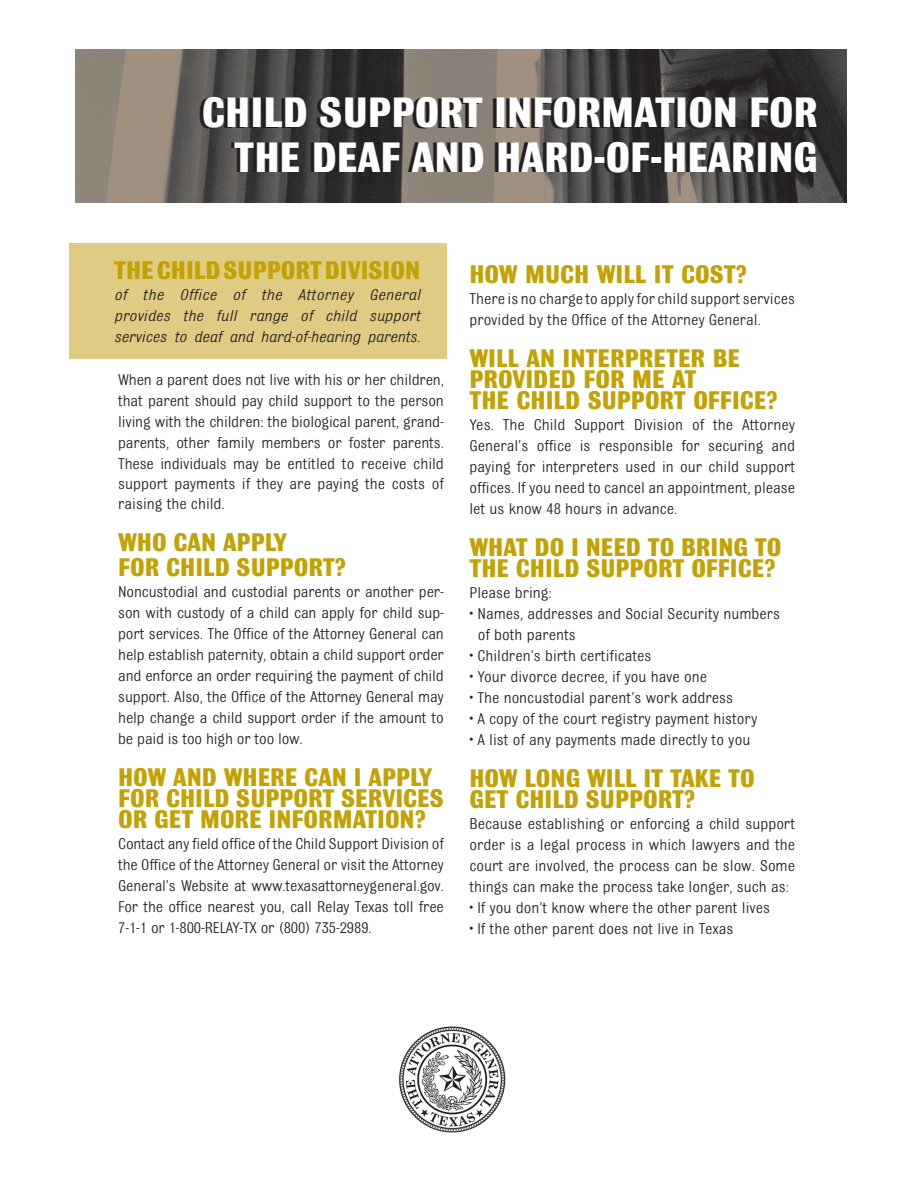
<style>
.page{position:relative;width:918px;height:1188px;background:#fff}
.page>*{position:absolute;margin:0;border:0;box-sizing:border-box;transform-origin:0 0}
.t1{font:700 45px "Bulldog";color:#fff}
.text_italic{font:700 27px/21px "Bulldog";color:#c2a205}
.text{font:700 27px "Bulldog";color:#c2a205}
.text-2{font:16.5px/21px "Bulldog";color:#231f20;text-align:justify}
.bullet{font:16.5px/21px "Bulldog";color:#231f20}
.text_italic-2{font:italic 16.5px/21px "Bulldog";color:#231f20;text-align:justify}
</style>
<div class="page">
<div style="left:69px;top:243px;width:378px;height:115px;background:#e0cb82"></div>
<img style="left:76px;top:50px;width:771px;height:153px">
<img style="left:399px;top:1026px;width:107px;height:107px">
<p class="t1" style="left:202px;top:90px;width:618px">CHILD SUPPORT INFORMATION FOR</p>
<p class="t1" style="left:234px;top:135px;width:585px">THE DEAF AND HARD-OF-HEARING</p>
<p class="text_italic" style="left:114px;top:259px;width:308px">THE CHILD SUPPORT DIVISION</p>
<p class="text_italic-2" style="left:114px;top:284px;width:308px">of the Office of the Attorney General provides the full range of child support services to deaf and hard-of-hearing parents.</p>
<p class="text-2" style="left:118px;top:369px;width:327px">When a parent does not live with his or her children, that parent should pay child support to the person living with the children: the biological parent, grand&shy;parents, other family members or foster parents.<br>These individuals may be entitled to receive child support payments if they are paying the costs of raising the child.</p>
<p class="text_italic" style="left:118px;top:531px;width:171px">WHO CAN APPLY</p>
<p class="text_italic" style="left:118px;top:557px;width:229px">FOR CHILD SUPPORT?</p>
<p class="text-2" style="left:118px;top:581px;width:327px">Noncustodial and custodial parents or another per&shy;son with custody of a child can apply for child sup&shy;port services. The Office of the Attorney General can help establish paternity, obtain a child support order and enforce an order requiring the payment of child support. Also, the Office of the Attorney General may help change a child support order if the amount to be paid is too high or too low.</p>
<p class="text_italic" style="left:118px;top:767px;width:327px">HOW AND WHERE CAN I APPLY<br>FOR CHILD SUPPORT SERVICES<br>OR GET MORE INFORMATION?</p>
<p class="text-2" style="left:118px;top:833px;width:327px">Contact any field office of the Child Support Division of the Office of the Attorney General or visit the Attorney General’s Website at www.texasattorneygeneral.gov.<br>For the office nearest you, call Relay Texas toll free 7-1-1 or 1-800-RELAY-TX or (800) 735-2989.</p>
<p class="text" style="left:469px;top:260px;width:279px">HOW MUCH WILL IT COST?</p>
<p class="text-2" style="left:469px;top:288px;width:327px">There is no charge to apply for child support services provided by the Office of the Attorney General.</p>
<p class="text" style="left:469px;top:344px;width:272px">WILL AN INTERPRETER BE</p>
<p class="text" style="left:469px;top:365px;width:229px">PROVIDED FOR ME AT</p>
<p class="text" style="left:469px;top:386px;width:310px">THE CHILD SUPPORT OFFICE?</p>
<p class="text-2" style="left:469px;top:414px;width:327px">Yes. The Child Support Division of the Attorney General’s office is responsible for securing and paying for interpreters used in our child support offices. If you need to cancel an appointment, please let us know 48 hours in advance.</p>
<p class="text_italic" style="left:469px;top:536px;width:314px">WHAT DO I NEED TO BRING TO<br>THE CHILD SUPPORT OFFICE?</p>
<p class="text-2" style="left:469px;top:582px;width:84px">Please bring:</p>
<p class="bullet" style="left:478px;top:603px;width:304px;text-indent:-8px">• Names, addresses and Social Security numbers of both parents</p>
<p class="bullet" style="left:469px;top:645px;width:184px">• Children’s birth certificates</p>
<p class="bullet" style="left:469px;top:666px;width:239px">• Your divorce decree, if you have one</p>
<p class="bullet" style="left:469px;top:687px;width:265px">• The noncustodial parent’s work address</p>
<p class="bullet" style="left:469px;top:708px;width:289px">• A copy of the court registry payment history</p>
<p class="bullet" style="left:469px;top:729px;width:282px">• A list of any payments made directly to you</p>
<p class="text_italic" style="left:469px;top:767px;width:287px;line-height:21.6px">HOW LONG WILL IT TAKE TO<br>GET CHILD SUPPORT?</p>
<p class="text-2" style="left:469px;top:813px;width:327px">Because establishing or enforcing a child support order is a legal process in which lawyers and the court are involved, the process can be slow. Some things can make the process take longer, such as:</p>
<p class="bullet" style="left:469px;top:897px;width:302px">• If you don’t know where the other parent lives</p>
<p class="bullet" style="left:469px;top:918px;width:266px">• If the other parent does not live in Texas</p>
</div>
